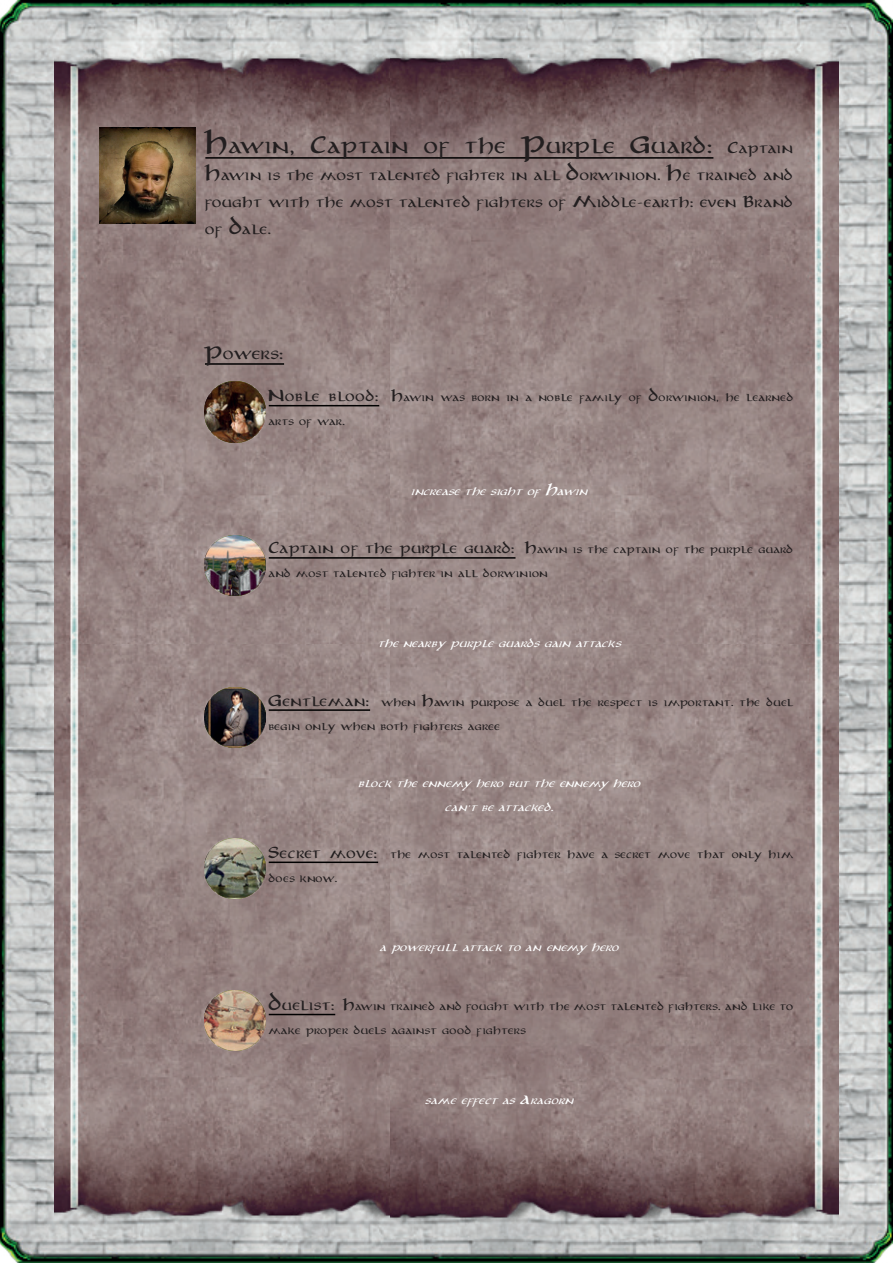
<style>
.page{position:relative;width:893px;height:1263px;background:#fff}
.page>*{position:absolute;margin:0;border:0;box-sizing:border-box;transform-origin:0 0}
.t1{font:18px "Aniron";color:#231f20}
.t2{font:13.5px "Aniron";color:#231f20}
.t3{font:12px "Aniron";color:#231f20}
.t4{font:9px "Aniron";color:#231f20}
.t5{font:italic 9px "Aniron";color:#fff}
.s1{font-size:12px}
</style>
<div class="page">
<img style="left:0;top:0;width:893px;height:1263px">
<img style="left:54px;top:644px;width:336px;height:575px">
<img style="left:390px;top:644px;width:449px;height:577px">
<img style="left:54px;top:54px;width:336px;height:590px">
<img style="left:390px;top:54px;width:449px;height:590px">
<img style="left:99px;top:127px;width:96px;height:96px">
<img style="left:205px;top:382px;width:60px;height:60px">
<img style="left:205px;top:535px;width:60px;height:60px">
<img style="left:205px;top:687px;width:60px;height:60px">
<img style="left:205px;top:839px;width:60px;height:60px">
<img style="left:205px;top:991px;width:60px;height:60px">
<hr style="left:205px;top:157px;width:508px;height:2px;background:#000">
<hr style="left:269px;top:405px;width:110px;height:1px;background:#000">
<hr style="left:205px;top:363px;width:79px;height:2px;background:#000">
<hr style="left:269px;top:557px;width:246px;height:2px;background:#000">
<hr style="left:269px;top:861px;width:109px;height:2px;background:#000">
<hr style="left:269px;top:709px;width:101px;height:2px;background:#000">
<hr style="left:269px;top:1014px;width:66px;height:1px;background:#000">
<h1 class="t1" style="left:205px;top:137px;width:590px">Hawin, Captain of the Purple Guard: <span class="s1">Captain</span></h1>
<h3 class="t3" style="left:205px;top:169px;width:590px">Hawin is the most talented fighter in all Dorwinion. He trained and</h3>
<h3 class="t3" style="left:205px;top:196px;width:590px">fought with the most talented fighters of Middle-earth: even Brand</h3>
<h3 class="t3" style="left:205px;top:223px;width:68px">of Dale.</h3>
<h2 class="t2" style="left:205px;top:347px;width:81px">Powers:</h2>
<p class="t4" style="left:269px;top:393px;width:527px"><span class="s1">Noble blood:</span> Hawin was born in a noble family of Dorwinion, he learned</p>
<p class="t4" style="left:269px;top:417px;width:78px">arts of war.</p>
<p class="t5" style="left:411px;top:486px;width:185px">increasethesightofHawin</p>
<p class="t4" style="left:269px;top:545px;width:527px"><span class="s1">Captain of the purple guard:</span> Hawin is the captain of the purple guard</p>
<p class="t4" style="left:269px;top:569px;width:281px">and most talented fighter in all dorwinion</p>
<p class="t5" style="left:378px;top:638px;width:252px">thenearbypurpleguardsgainattacks</p>
<p class="t4" style="left:269px;top:697px;width:527px"><span class="s1">Gentleman:</span> when Hawin purpose a duel the respect is important. the duel</p>
<p class="t4" style="left:269px;top:721px;width:234px">begin only when both fighters agree</p>
<p class="t5" style="left:358px;top:779px;width:291px">blocktheennemyherobuttheennemyhero</p>
<p class="t5" style="left:445px;top:803px;width:117px">can’tbeattacked.</p>
<p class="t4" style="left:269px;top:849px;width:527px"><span class="s1">Secret move:</span> the most talented fighter have a secret move that only him</p>
<p class="t4" style="left:269px;top:873px;width:71px">does know.</p>
<p class="t5" style="left:380px;top:943px;width:247px">apowerfullattacktoanenemyhero</p>
<p class="t4" style="left:269px;top:1002px;width:527px"><span class="s1">Duelist:</span> Hawin trained and fought with the most talented fighters. and like to</p>
<p class="t4" style="left:269px;top:1026px;width:259px">make proper duels against good fighters</p>
<p class="t5" style="left:425px;top:1095px;width:157px">sameeffectasAragorn</p>
</div>
